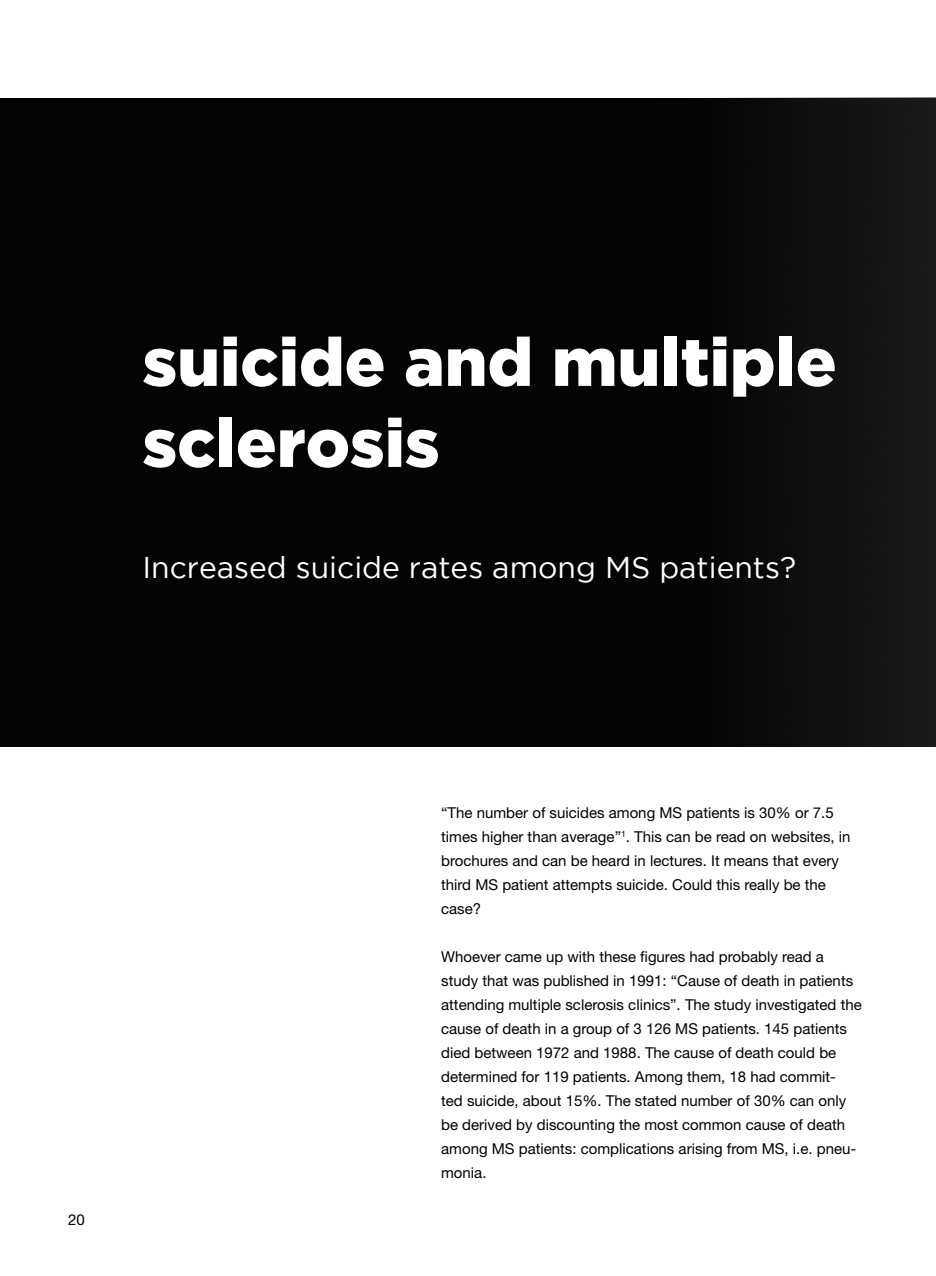
<style>
.page{position:relative;width:936px;height:1276px;background:#fff}
.page>*{position:absolute;margin:0;border:0;box-sizing:border-box;transform-origin:0 0}
.t1{font:900 67.5px/81px "Gotham";color:#fff}
.t2{font:30px "Gotham";color:#fff}
.t3{font:15px/24px "Helvetica Neue LT Std";color:#000}
</style>
<div class="page">
<div style="left:0;top:98px;width:935px;height:648px;background:#040404"></div>
<div style="left:802px;top:98px;width:133px;height:648px;background:#141414"></div>
<p class="t1" style="left:142px;top:320px;width:695px">suicide and multiple sclerosis</p>
<p class="t2" style="left:142px;top:551px;width:655px">Increased suicide rates among MS patients?</p>
<p class="t3" style="left:68px;top:1207px;width:18px">20</p>
<p class="t3" style="left:441px;top:800px;width:411px">“The number of suicides among MS patients is 30% or 7.5 times higher than average”<sup>1</sup>. This can be read on websites, in brochures and can be heard in lectures. It means that every third MS patient attempts suicide. Could this really be the case?</p>
<p class="t3" style="left:441px;top:944px;width:422px">Whoever came up with these figures had probably read a study that was published in 1991: “Cause of death in patients attending multiple sclerosis clinics”. The study investigated the cause of death in a group of 3 126 MS patients. 145 patients died between 1972 and 1988. The cause of death could be determined for 119 patients. Among them, 18 had commit-<br>ted suicide, about 15%. The stated number of 30% can only be derived by discounting the most common cause of death among MS patients: complications arising from MS, i.e. pneu&shy;monia.</p>
</div>
